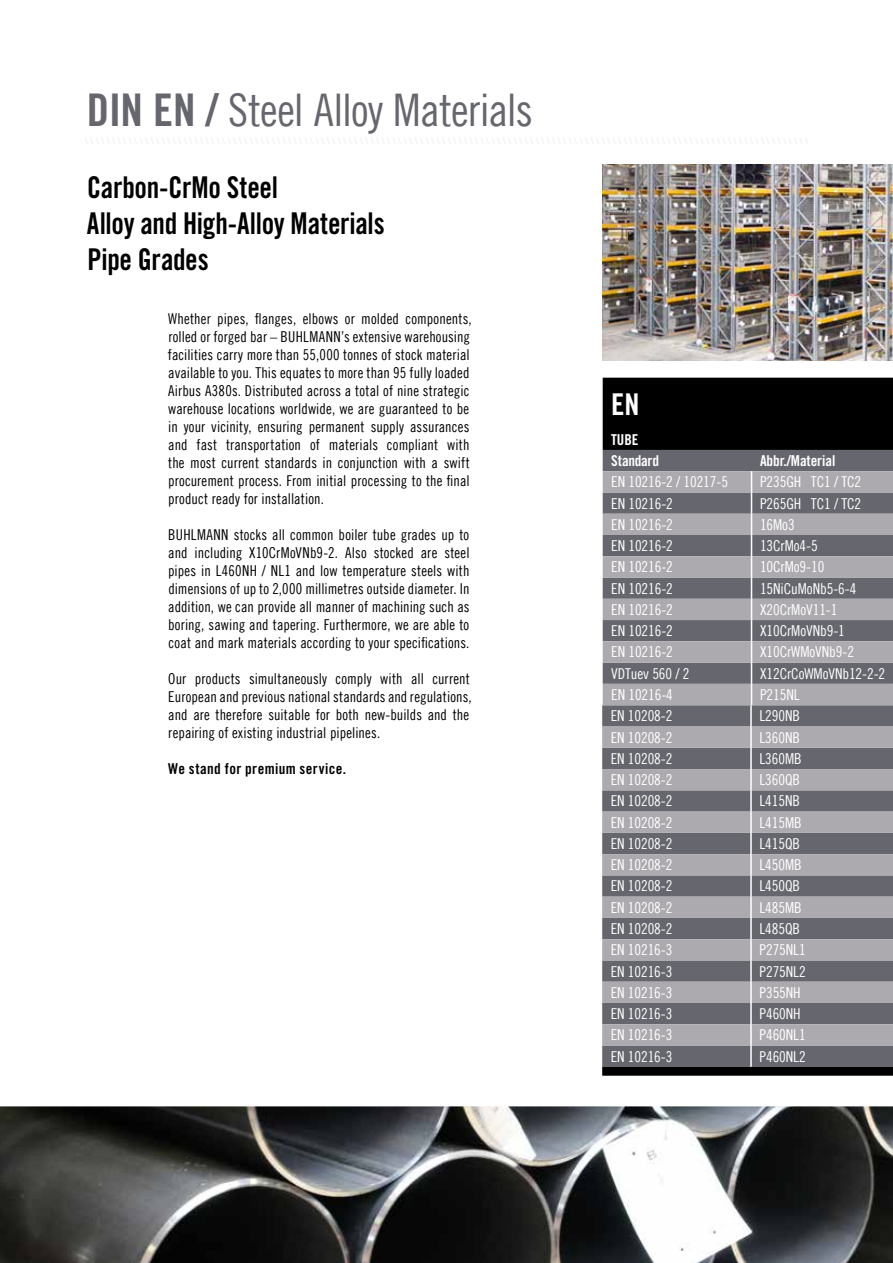
<style>
.page{position:relative;width:893px;height:1263px;background:#fff}
.page>*{position:absolute;margin:0;border:0;box-sizing:border-box;transform-origin:0 0}
.t1{font:45px "Trade Gothic Cond Eighteen";letter-spacing:-.015em;color:#66676e}
.t2{font:30px/36px "Trade Gothic Bold Cond Twenty";letter-spacing:-.01em;color:#000;scale:.94 1}
.t3{font:30px "Trade Gothic Bold Cond Twenty";color:#fff}
.t4{font:15px/18px "Trade Gothic Cond Eighteen";letter-spacing:.01em;color:#000}
.t5{font:15px "Trade Gothic Cond Eighteen";letter-spacing:-.005em;color:#fff}
.t6{font:15px/21.3px "Trade Gothic Bold Cond Twenty";letter-spacing:-.005em;color:#fff}
.t7{font:15px "Trade Gothic Bold Cond Twenty";letter-spacing:.025em;color:#000}
.s1{font-family:"Trade Gothic Bold Cond Twenty"}
</style>
<div class="page">
<img style="left:0;top:1106px;width:893px;height:157px">
<div style="left:602px;top:705px;width:291px;height:362px;background:#66676e"></div>
<svg style="left:602px;top:726px;width:291px;height:319px;background:#8c8b91"></svg>
<svg style="left:602px;top:1067px;width:291px;height:9px;background:#070707"></svg>
<hr style="left:750px;top:705px;width:2px;height:21px;background:#fff">
<hr style="left:750px;top:726px;width:2px;height:22px;background:#fff">
<hr style="left:750px;top:748px;width:2px;height:21px;background:#fff">
<hr style="left:750px;top:769px;width:2px;height:21px;background:#fff">
<hr style="left:750px;top:790px;width:2px;height:22px;background:#fff">
<hr style="left:750px;top:812px;width:2px;height:21px;background:#fff">
<hr style="left:750px;top:833px;width:2px;height:21px;background:#fff">
<hr style="left:750px;top:854px;width:2px;height:21px;background:#fff">
<hr style="left:750px;top:875px;width:2px;height:22px;background:#fff">
<hr style="left:750px;top:897px;width:2px;height:21px;background:#fff">
<hr style="left:750px;top:918px;width:2px;height:21px;background:#fff">
<hr style="left:750px;top:939px;width:2px;height:21px;background:#fff">
<hr style="left:750px;top:960px;width:2px;height:22px;background:#fff">
<hr style="left:750px;top:982px;width:2px;height:21px;background:#fff">
<hr style="left:750px;top:1003px;width:2px;height:21px;background:#fff">
<hr style="left:750px;top:1024px;width:2px;height:21px;background:#fff">
<hr style="left:750px;top:1045px;width:2px;height:22px;background:#fff">
<div style="left:603px;top:378px;width:290px;height:72px;background:#000"></div>
<div style="left:603px;top:450px;width:290px;height:21px;background:#66676e"></div>
<svg style="left:603px;top:471px;width:290px;height:234px;background:#8e8c92"></svg>
<svg style="left:751px;top:471px;width:1px;height:234px"></svg>
<img style="left:602px;top:164px;width:291px;height:196px">
<h1 class="t1" style="left:87px;top:83px;width:448px"><span class="s1">DIN EN /</span> Steel Alloy Materials</h1>
<h2 class="t2" style="left:87px;top:169px;width:318px">Carbon-CrMo Steel<br>Alloy and High-Alloy Materials<br>Pipe Grades</h2>
<p class="t4" style="left:168px;top:309px;width:305px">Whether pipes, flanges, elbows or molded components, rolled or forged bar – BUHLMANN’s extensive warehousing facilities carry more than 55,000 tonnes of stock material available to you. This equates to more than 95 fully loaded Airbus A380s. Distributed across a total of nine strategic warehouse locations worldwide, we are guaranteed to be in your vicinity, ensuring permanent supply assurances and fast transportation of materials compliant with the most current standards in conjunction with a swift procurement process. From initial processing to the final product ready for installation.</p>
<p class="t4" style="left:168px;top:525px;width:303px;text-align:justify">BUHLMANN stocks all common boiler tube grades up to and including X10CrMoVNb9-2. Also stocked are steel pipes in L460NH / NL1 and low temperature steels with dimensions of up to 2,000 millimetres outside diameter. In addition, we can provide all manner of machining such as boring, sawing and tapering. Furthermore, we are able to coat and mark materials according to your specifications.</p>
<p class="t4" style="left:168px;top:669px;width:305px">Our products simultaneously comply with all current European and previous national standards and regulations, and are therefore suitable for both new-builds and the repairing of existing industrial pipelines.</p>
<p class="t7" style="left:168px;top:760px;width:180px">We stand for premium service.</p>
<h2 class="t3" style="left:611px;top:386px;width:30px">EN</h2>
<p class="t6" style="left:611px;top:429px;width:49px">TUBE<br>Standard</p>
<p class="t6" style="left:760px;top:450px;width:77px">Abbr./Material</p>
<p class="t5" style="left:611px;top:473px;width:118px">EN 10216-2 / 10217-5</p>
<p class="t5" style="left:760px;top:473px;width:103px">P235GH TC1 / TC2</p>
<p class="t5" style="left:611px;top:494px;width:63px">EN 10216-2</p>
<p class="t5" style="left:760px;top:494px;width:103px">P265GH TC1 / TC2</p>
<p class="t5" style="left:611px;top:515px;width:63px">EN 10216-2</p>
<p class="t5" style="left:760px;top:515px;width:36px">16Mo3</p>
<p class="t5" style="left:611px;top:537px;width:63px">EN 10216-2</p>
<p class="t5" style="left:760px;top:537px;width:59px">13CrMo4-5</p>
<p class="t5" style="left:611px;top:558px;width:63px">EN 10216-2</p>
<p class="t5" style="left:760px;top:558px;width:66px">10CrMo9-10</p>
<p class="t5" style="left:611px;top:579px;width:63px">EN 10216-2</p>
<p class="t5" style="left:760px;top:579px;width:98px">15NiCuMoNb5-6-4</p>
<p class="t5" style="left:611px;top:601px;width:63px">EN 10216-2</p>
<p class="t5" style="left:760px;top:601px;width:79px">X20CrMoV11-1</p>
<p class="t5" style="left:611px;top:622px;width:63px">EN 10216-2</p>
<p class="t5" style="left:760px;top:622px;width:86px">X10CrMoVNb9-1</p>
<p class="t5" style="left:611px;top:643px;width:63px">EN 10216-2</p>
<p class="t5" style="left:760px;top:643px;width:95px">X10CrWMoVNb9-2</p>
<p class="t5" style="left:611px;top:664px;width:80px">VDTuev 560 / 2</p>
<p class="t5" style="left:760px;top:664px;width:127px">X12CrCoWMoVNb12-2-2</p>
<p class="t5" style="left:611px;top:686px;width:63px">EN 10216-4</p>
<p class="t5" style="left:760px;top:686px;width:41px">P215NL</p>
<p class="t5" style="left:611px;top:707px;width:63px">EN 10208-2</p>
<p class="t5" style="left:759px;top:707px;width:42px">L290NB</p>
<p class="t5" style="left:611px;top:728px;width:63px">EN 10208-2</p>
<p class="t5" style="left:759px;top:728px;width:42px">L360NB</p>
<p class="t5" style="left:611px;top:750px;width:63px">EN 10208-2</p>
<p class="t5" style="left:759px;top:750px;width:44px">L360MB</p>
<p class="t5" style="left:611px;top:771px;width:63px">EN 10208-2</p>
<p class="t5" style="left:759px;top:771px;width:42px">L360QB</p>
<p class="t5" style="left:611px;top:792px;width:63px">EN 10208-2</p>
<p class="t5" style="left:759px;top:792px;width:42px">L415NB</p>
<p class="t5" style="left:611px;top:813px;width:63px">EN 10208-2</p>
<p class="t5" style="left:759px;top:813px;width:44px">L415MB</p>
<p class="t5" style="left:611px;top:835px;width:63px">EN 10208-2</p>
<p class="t5" style="left:759px;top:835px;width:42px">L415QB</p>
<p class="t5" style="left:611px;top:856px;width:63px">EN 10208-2</p>
<p class="t5" style="left:759px;top:856px;width:44px">L450MB</p>
<p class="t5" style="left:611px;top:877px;width:63px">EN 10208-2</p>
<p class="t5" style="left:759px;top:877px;width:42px">L450QB</p>
<p class="t5" style="left:611px;top:898px;width:63px">EN 10208-2</p>
<p class="t5" style="left:759px;top:898px;width:44px">L485MB</p>
<p class="t5" style="left:611px;top:920px;width:63px">EN 10208-2</p>
<p class="t5" style="left:759px;top:920px;width:42px">L485QB</p>
<p class="t5" style="left:611px;top:941px;width:63px">EN 10216-3</p>
<p class="t5" style="left:759px;top:941px;width:48px">P275NL1</p>
<p class="t5" style="left:611px;top:962px;width:63px">EN 10216-3</p>
<p class="t5" style="left:759px;top:962px;width:48px">P275NL2</p>
<p class="t5" style="left:611px;top:983px;width:63px">EN 10216-3</p>
<p class="t5" style="left:759px;top:983px;width:43px">P355NH</p>
<p class="t5" style="left:611px;top:1005px;width:63px">EN 10216-3</p>
<p class="t5" style="left:759px;top:1005px;width:43px">P460NH</p>
<p class="t5" style="left:611px;top:1026px;width:63px">EN 10216-3</p>
<p class="t5" style="left:759px;top:1026px;width:48px">P460NL1</p>
<p class="t5" style="left:611px;top:1047px;width:63px">EN 10216-3</p>
<p class="t5" style="left:759px;top:1047px;width:48px">P460NL2</p>
</div>
